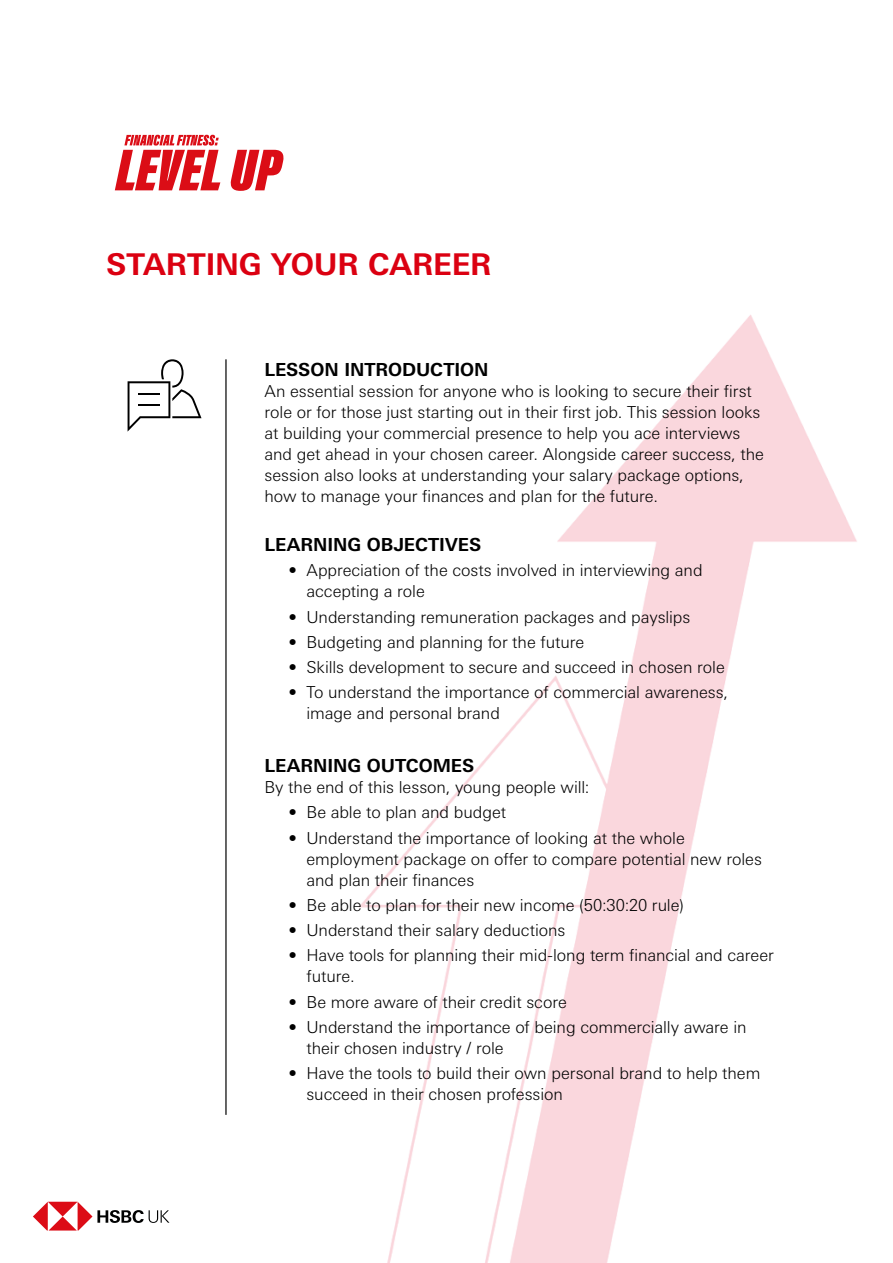
<style>
.page{position:relative;width:893px;height:1263px;background:#fff}
.page>*{position:absolute;margin:0;border:0;box-sizing:border-box;transform-origin:0 0}
.t1{font:700 30px "Univers Nextfor HSBC";letter-spacing:-.005em;color:#db0011}
.t2{font:700 18px "Univers Nextfor HSBC";letter-spacing:-.005em;color:#000}
.t3{font:300 16.5px/21px "Univers Nextfor HSBC";letter-spacing:-.005em;color:#000}
</style>
<div class="page">
<img style="left:46px;top:134px;width:811px;height:1129px">
<svg style="left:115px;top:135px;width:168px;height:56px"></svg>
<hr style="left:225px;top:359px;width:2px;height:756px;background:#000">
<svg style="left:33px;top:1202px;width:136px;height:28px"></svg>
<svg style="left:128px;top:359px;width:74px;height:73px"></svg>
<h1 class="t1" style="left:106px;top:243px;width:387px">STARTING YOUR CAREER</h1>
<p class="t2" style="left:264px;top:357px;width:226px">LESSON INTRODUCTION</p>
<p class="t3" style="left:264px;top:380px;width:501px">An essential session for anyone who is looking to secure their first role or for those just starting out in their first job. This session looks at building your commercial presence to help you ace interviews and get ahead in your chosen career. Alongside career success, the session also looks at understanding your salary package options, how to manage your finances and plan for the future.</p>
<p class="t2" style="left:264px;top:532px;width:218px">LEARNING OBJECTIVES</p>
<p class="t3" style="left:306px;top:559px;width:398px;text-indent:-18px">• Appreciation of the costs involved in interviewing and accepting a role</p>
<p class="t3" style="left:288px;top:605px;width:403px">• Understanding remuneration packages and payslips</p>
<p class="t3" style="left:288px;top:630px;width:297px">• Budgeting and planning for the future</p>
<p class="t3" style="left:288px;top:655px;width:438px">• Skills development to secure and succeed in chosen role</p>
<p class="t3" style="left:306px;top:681px;width:423px;text-indent:-18px">• To understand the importance of commercial awareness, image and personal brand</p>
<p class="t2" style="left:264px;top:753px;width:211px">LEARNING OUTCOMES</p>
<p class="t3" style="left:264px;top:776px;width:326px">By the end of this lesson, young people will:</p>
<p class="t3" style="left:288px;top:801px;width:219px">• Be able to plan and budget</p>
<p class="t3" style="left:306px;top:826px;width:457px;text-indent:-18px">• Understand the importance of looking at the whole employment package on offer to compare potential new roles and plan their finances</p>
<p class="t3" style="left:288px;top:893px;width:397px">• Be able to plan for their new income (50:30:20 rule)</p>
<p class="t3" style="left:288px;top:919px;width:278px">• Understand their salary deductions</p>
<p class="t3" style="left:306px;top:944px;width:469px;text-indent:-18px">• Have tools for planning their mid-long term financial and career future.</p>
<p class="t3" style="left:288px;top:990px;width:280px">• Be more aware of their credit score</p>
<p class="t3" style="left:306px;top:1015px;width:441px;text-indent:-18px">• Understand the importance of being commercially aware in their chosen industry / role</p>
<p class="t3" style="left:306px;top:1062px;width:455px;text-indent:-18px">• Have the tools to build their own personal brand to help them succeed in their chosen profession</p>
</div>
